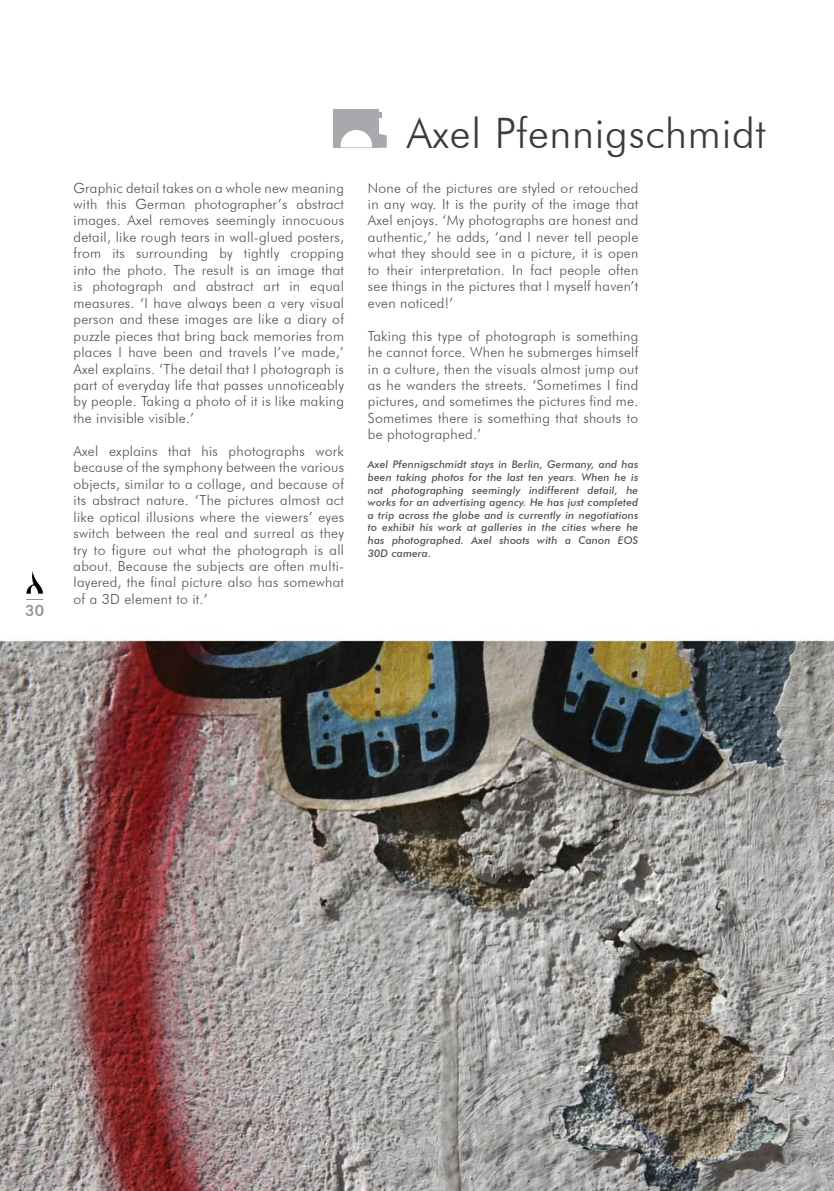
<style>
.page{position:relative;width:834px;height:1191px;background:#fff}
.page>*{position:absolute;margin:0;border:0;box-sizing:border-box;transform-origin:0 0}
.t1{font:300 42px "Futura BT";letter-spacing:.015em;color:#3b3a3d}
.t2{font:500 15.58px "Futura BT";color:#8b8b8f}
.t3{font:300 14px/16.4px "Futura BT";letter-spacing:.015em;color:#515054;text-align:justify}
.t4{font:italic 500 10.5px/12.6px "Futura BT";letter-spacing:.015em;color:#515054;text-align:justify}
</style>
<div class="page">
<img style="left:0;top:109px;width:833px;height:1082px">
<div style="left:334px;top:109px;width:45px;height:39px;background:#a8a9ac"></div>
<svg style="left:340px;top:130px;width:32px;height:17px"></svg>
<svg style="left:379px;top:133px;width:8px;height:15px"></svg>
<svg style="left:379px;top:112px;width:3px;height:5px"></svg>
<svg style="left:26px;top:599px;width:17px;height:1px"></svg>
<svg style="left:26px;top:571px;width:17px;height:22px"></svg>
<p class="t2" style="left:25px;top:601px;width:20px">30</p>
<p class="t3" style="left:74px;top:179px;width:272px">Graphic detail takes on a whole new meaning with this German photographer’s abstract images. Axel removes seemingly innocuous detail, like rough tears in wall-glued posters, from its surrounding by tightly cropping into the photo. The result is an image that is photograph and abstract art in equal measures. ‘I have always been a very visual person and these images are like a diary of puzzle pieces that bring back memories from places I have been and travels I’ve made,’ Axel explains. ‘The detail that I photograph is part of everyday life that passes unnoticeably by people. Taking a photo of it is like making the invisible visible.’</p>
<p class="t3" style="left:74px;top:442px;width:272px">Axel explains that his photographs work because of the symphony between the various objects, similar to a collage, and because of its abstract nature. ‘The pictures almost act like optical illusions where the viewers’ eyes switch between the real and surreal as they try to figure out what the photograph is all about. Because the subjects are often multi&shy;layered, the final picture also has somewhat of a 3D element to it.’</p>
<p class="t1" style="left:407px;top:108px;width:361px">Axel Pfennigschmidt</p>
<p class="t3" style="left:368px;top:179px;width:272px">None of the pictures are styled or retouched in any way. It is the purity of the image that Axel enjoys. ‘My photographs are honest and authentic,’ he adds, ‘and I never tell people what they should see in a picture, it is open to their interpretation. In fact people often see things in the pictures that I myself haven’t even noticed!’</p>
<p class="t3" style="left:368px;top:327px;width:272px">Taking this type of photograph is something he cannot force. When he submerges himself in a culture, then the visuals almost jump out as he wanders the streets. ‘Sometimes I find pictures, and sometimes the pictures find me.<br>Sometimes there is something that shouts to be photographed.’</p>
<p class="t4" style="left:368px;top:458px;width:272px">Axel Pfennigschmidt stays in Berlin, Germany, and has been taking photos for the last ten years. When he is not photographing seemingly indifferent detail, he works for an advertising agency. He has just completed a trip across the globe and is currently in negotiations to exhibit his work at galleries in the cities where he has photographed. Axel shoots with a Canon EOS 30D camera.</p>
</div>
